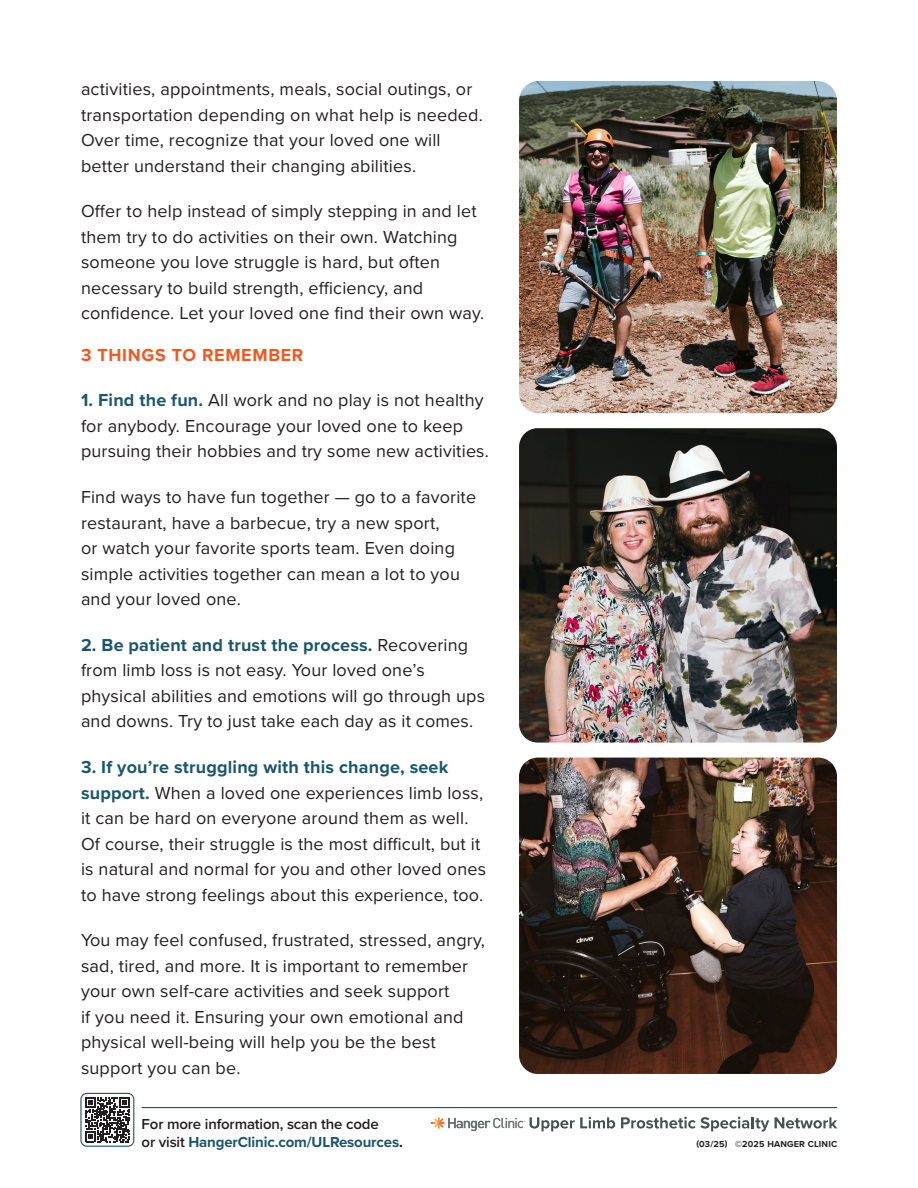
<style>
.page{position:relative;width:918px;height:1188px;background:#fff}
.page>*{position:absolute;margin:0;border:0;box-sizing:border-box;transform-origin:0 0}
.t1{font:18px/25.5px "Proxima Nova";letter-spacing:.01em;color:#231f20}
.t2{font:700 18px "Proxima Nova";letter-spacing:.04em;color:#f15921}
.t3{font:600 15px/18px "Proxima Nova";letter-spacing:-.01em;color:#231f20}
.t4{font:700 9px "Proxima Nova";letter-spacing:.02em;color:#231f20}
.s1{font-weight:700;color:#1c566d}
.s2{font-weight:700}
</style>
<div class="page">
<hr style="left:142px;top:1107px;width:695px;height:1px;background:#1c566d">
<svg style="left:85px;top:1097px;width:45px;height:45px"></svg>
<div style="left:80px;top:1093px;width:54px;height:54px;border:1px solid #1c566d;border-radius:6px"></div>
<svg style="left:621px;top:1117px;width:148px;height:15px"></svg>
<svg style="left:775px;top:1117px;width:62px;height:12px"></svg>
<svg style="left:431px;top:1117px;width:184px;height:14px"></svg>
<img style="left:519px;top:81px;width:318px;height:332px">
<img style="left:519px;top:758px;width:318px;height:316px">
<img style="left:519px;top:428px;width:318px;height:315px">
<p class="t1" style="left:81px;top:76px;width:403px">activities, appointments, meals, social outings, or transportation depending on what help is needed.<br>Over time, recognize that your loved one will better understand their changing abilities.</p>
<p class="t1" style="left:81px;top:198px;width:405px">Offer to help instead of simply stepping in and let them try to do activities on their own. Watching someone you love struggle is hard, but often necessary to build strength, efficiency, and confidence. Let your loved one find their own way.</p>
<p class="t2" style="left:81px;top:341px;width:224px">3 THINGS TO REMEMBER</p>
<p class="t1" style="left:81px;top:387px;width:410px"><span class="s1">1. Find the fun.</span> All work and no play is not healthy for anybody. Encourage your loved one to keep pursuing their hobbies and try some new activities.</p>
<p class="t1" style="left:81px;top:484px;width:397px">Find ways to have fun together — go to a favorite restaurant, have a barbecue, try a new sport,<br>or watch your favorite sports team. Even doing simple activities together can mean a lot to you and your loved one.</p>
<p class="t1" style="left:81px;top:631px;width:406px"><span class="s1">2. Be patient and trust the process.</span> Recovering from limb loss is not easy. Your loved one’s physical abilities and emotions will go through ups and downs. Try to just take each day as it comes.</p>
<p class="t1" style="left:81px;top:754px;width:407px"><span class="s1">3. If you’re struggling with this change, seek support.</span> When a loved one experiences limb loss, it can be hard on everyone around them as well.<br>Of course, their struggle is the most difficult, but it is natural and normal for you and other loved ones to have strong feelings about this experience, too.</p>
<p class="t1" style="left:81px;top:927px;width:406px">You may feel confused, frustrated, stressed, angry, sad, tired, and more. It is important to remember your own self-care activities and seek support<br>if you need it. Ensuring your own emotional and physical well-being will help you be the best support you can be.</p>
<p class="t3" style="left:142px;top:1114px;width:263px">For more information, scan the code<br>or visit <span class="s1">HangerClinic.com/ULResources</span><span class="s2">.</span></p>
<p class="t4" style="left:696px;top:1137px;width:142px">(03/25) ©2025 HANGER CLINIC</p>
</div>
